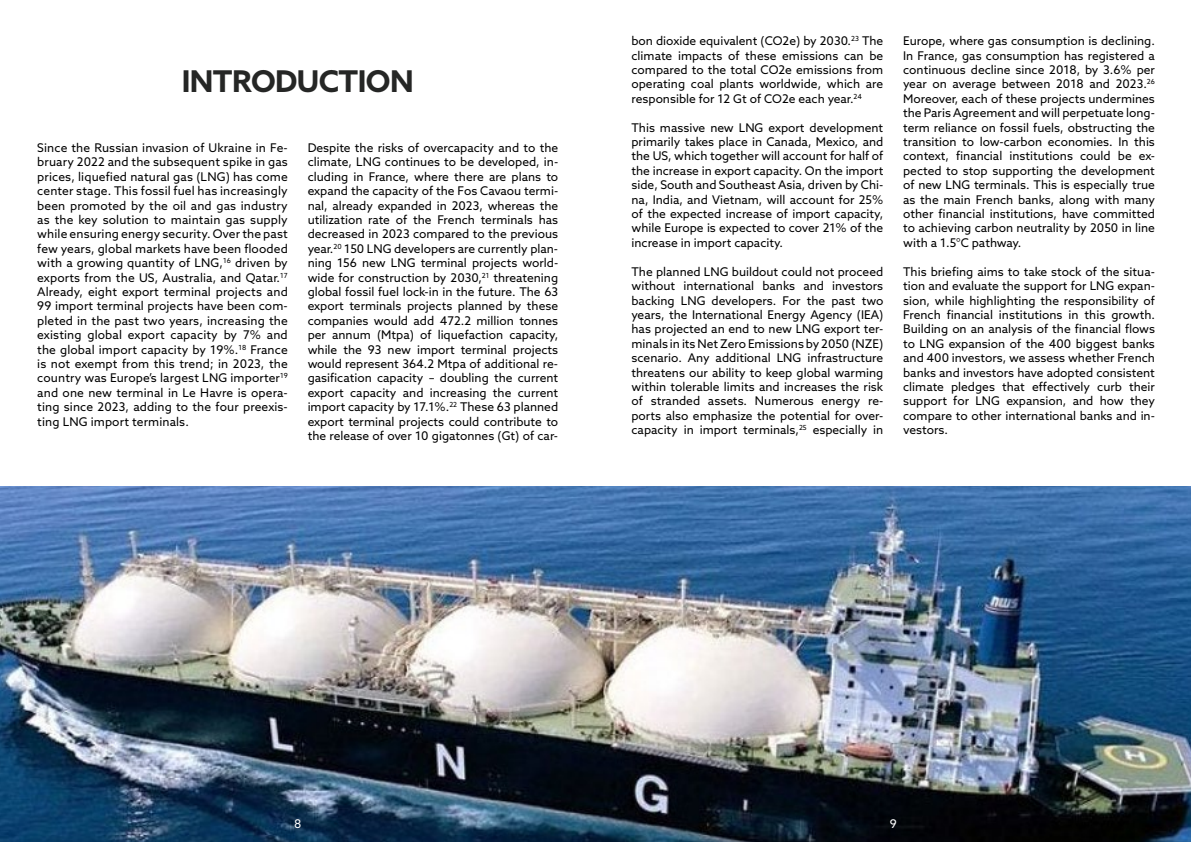
<style>
.page{position:relative;width:1191px;height:842px;background:#fff}
.page>*{position:absolute;margin:0;border:0;box-sizing:border-box;transform-origin:0 0}
.t1{font:700 30px "Azo Sans";letter-spacing:-.02em;color:#252625}
.t2{font:12px/14.4px "Azo Sans";color:#000;text-align:justify}
.t3{font:12px "Azo Sans";color:#fff}
</style>
<div class="page">
<img style="left:0;top:486px;width:1191px;height:356px">
<h1 class="t1" style="left:182px;top:61px;width:233px">INTRODUCTION</h1>
<p class="t2" style="left:37px;top:140px;width:252px">Since the Russian invasion of Ukraine in Fe&shy;bruary 2022 and the subsequent spike in gas prices, liquefied natural gas (LNG) has come center stage. This fossil fuel has increasingly been promoted by the oil and gas industry as the key solution to maintain gas supply while ensuring energy security. Over the past few years, global markets have been flooded with a growing quantity of LNG,<sup>16</sup> driven by exports from the US, Australia, and Qatar.<sup>17<br></sup>Already, eight export terminal projects and 99 import terminal projects have been com&shy;pleted in the past two years, increasing the existing global export capacity by 7% and the global import capacity by 19%.<sup>18</sup> France is not exempt from this trend; in 2023, the country was Europe’s largest LNG importer<sup>19 </sup>and one new terminal in Le Havre is opera&shy;ting since 2023, adding to the four preexis&shy;ting LNG import terminals.</p>
<p class="t2" style="left:308px;top:140px;width:252px">Despite the risks of overcapacity and to the climate, LNG continues to be developed, in&shy;cluding in France, where there are plans to expand the capacity of the Fos Cavaou termi&shy;nal, already expanded in 2023, whereas the utilization rate of the French terminals has decreased in 2023 compared to the previous year.<sup>20</sup> 150 LNG developers are currently plan&shy;ning 156 new LNG terminal projects world&shy;wide for construction by 2030,<sup>21</sup> threatening global fossil fuel lock-in in the future. The 63 export terminals projects planned by these companies would add 472.2 million tonnes per annum (Mtpa) of liquefaction capacity, while the 93 new import terminal projects would represent 364.2 Mtpa of additional re&shy;gasification capacity – doubling the current export capacity and increasing the current import capacity by 17.1%.<sup>22</sup> These 63 planned export terminal projects could contribute to the release of over 10 gigatonnes (Gt) of car-</p>
<p class="t2" style="left:631px;top:34px;width:253px">bon dioxide equivalent (CO2e) by 2030.<sup>23</sup> The climate impacts of these emissions can be compared to the total CO2e emissions from operating coal plants worldwide, which are responsible for 12 Gt of CO2e each year.<sup>24</sup></p>
<p class="t2" style="left:631px;top:120px;width:253px">This massive new LNG export development primarily takes place in Canada, Mexico, and the US, which together will account for half of the increase in export capacity. On the import side, South and Southeast Asia, driven by Chi&shy;na, India, and Vietnam, will account for 25% of the expected increase of import capacity, while Europe is expected to cover 21% of the increase in import capacity.</p>
<p class="t2" style="left:631px;top:264px;width:253px">The planned LNG buildout could not proceed without international banks and investors backing LNG developers. For the past two years, the International Energy Agency (IEA) has projected an end to new LNG export ter&shy;minals in its Net Zero Emissions by 2050 (NZE) scenario. Any additional LNG infrastructure threatens our ability to keep global warming within tolerable limits and increases the risk of stranded assets. Numerous energy re&shy;ports also emphasize the potential for over&shy;capacity in import terminals,<sup>25</sup> especially in</p>
<p class="t2" style="left:903px;top:34px;width:253px">Europe, where gas consumption is declining.<br>In France, gas consumption has registered a continuous decline since 2018, by 3.6% per year on average between 2018 and 2023.<sup>26<br></sup>Moreover, each of these projects undermines the Paris Agreement and will perpetuate long&shy;term reliance on fossil fuels, obstructing the transition to low-carbon economies. In this context, financial institutions could be ex&shy;pected to stop supporting the development of new LNG terminals. This is especially true as the main French banks, along with many other financial institutions, have committed to achieving carbon neutrality by 2050 in line with a 1.5°C pathway.</p>
<p class="t2" style="left:903px;top:264px;width:253px">This briefing aims to take stock of the situa&shy;tion and evaluate the support for LNG expan&shy;sion, while highlighting the responsibility of French financial institutions in this growth.<br>Building on an analysis of the financial flows to LNG expansion of the 400 biggest banks and 400 investors, we assess whether French banks and investors have adopted consistent climate pledges that effectively curb their support for LNG expansion, and how they compare to other international banks and in&shy;vestors.</p>
<p class="t3" style="left:294px;top:816px;width:9px">8</p>
<p class="t3" style="left:889px;top:816px;width:9px">9</p>
</div>
